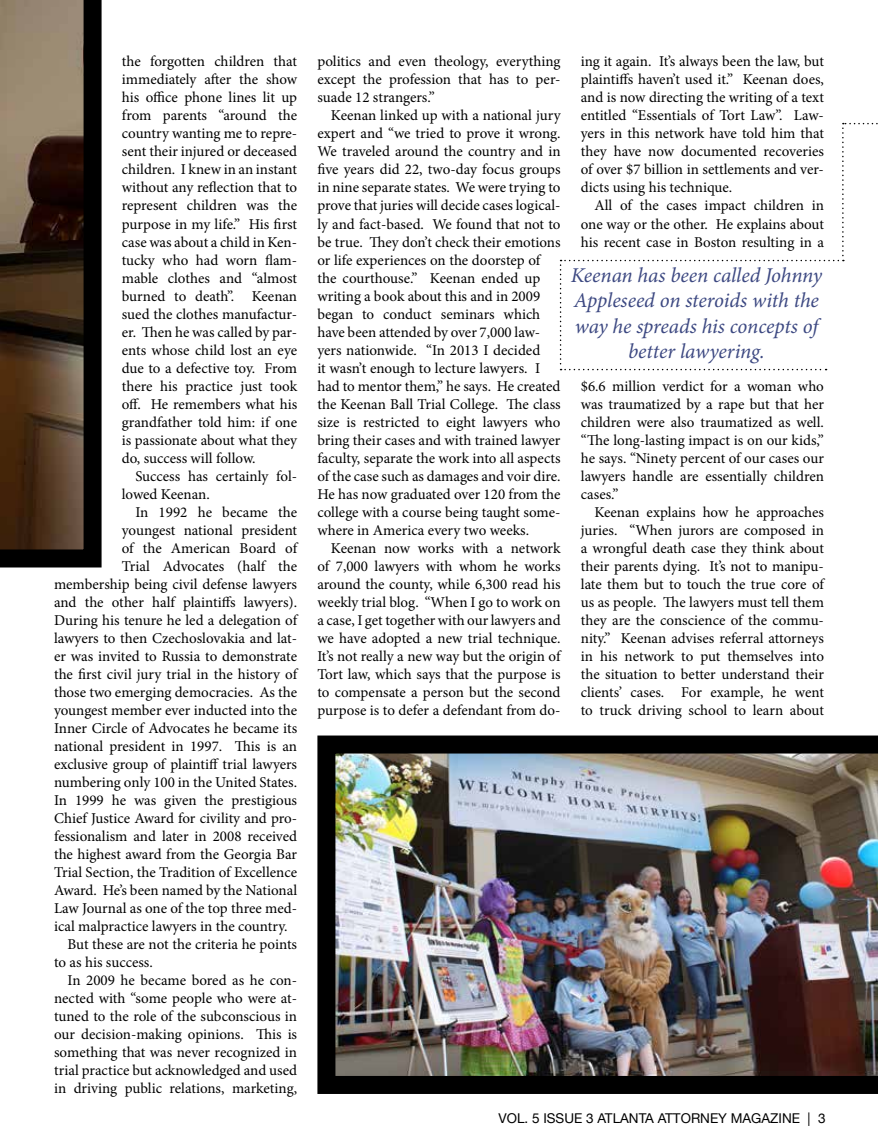
<style>
.page{position:relative;width:878px;height:1148px;background:#fff}
.page>*{position:absolute;margin:0;border:0;box-sizing:border-box;transform-origin:0 0}
.t1{font:italic 21px/25.2px "Minion Pro";letter-spacing:-.005em;color:#3d4982;text-align:center}
.t2{font:15px/18px "Minion Pro";color:#000;text-align:justify}
.t3{font:13.5px "Helvetica Neue";color:#000}
</style>
<div class="page">
<svg style="left:0;top:0;width:102px;height:567px;background:#4a3a2b"></svg>
<img style="left:317px;top:735px;width:561px;height:359px">
<svg style="left:560px;top:123px;width:318px;height:247px"></svg>
<p class="t2" style="left:122px;top:53px;width:177px">the forgotten children that immediately after the show his office phone lines lit up from parents “around the country wanting me to repre&shy;sent their injured or deceased children. I knew in an instant without any reflection that to represent children was the purpose in my life.” His first case was about a child in Ken&shy;tucky who had worn flam&shy;mable clothes and “almost burned to death”. Keenan sued the clothes manufactur&shy;er. Then he was called by par&shy;ents whose child lost an eye due to a defective toy. From there his practice just took off. He remembers what his grandfather told him: if one is passionate about what they do, success will follow.</p>
<p class="t2" style="left:122px;top:467px;width:177px;text-indent:14px">Success has certainly fol&shy;lowed Keenan.</p>
<p class="t2" style="left:135px;top:503px;width:163px">In 1992 he became the</p>
<p class="t2" style="left:122px;top:521px;width:177px">youngest national president</p>
<p class="t2" style="left:122px;top:539px;width:177px">of the American Board of</p>
<p class="t2" style="left:122px;top:557px;width:177px">Trial Advocates (half the</p>
<p class="t2" style="left:54px;top:575px;width:244px">membership being civil defense lawyers</p>
<p class="t2" style="left:54px;top:593px;width:245px">and the other half plaintiffs lawyers).</p>
<p class="t2" style="left:54px;top:611px;width:245px">During his tenure he led a delegation of</p>
<p class="t2" style="left:54px;top:629px;width:245px">lawyers to then Czechoslovakia and lat-</p>
<p class="t2" style="left:54px;top:647px;width:244px">er was invited to Russia to demonstrate</p>
<p class="t2" style="left:54px;top:665px;width:245px">the first civil jury trial in the history of</p>
<p class="t2" style="left:54px;top:683px;width:245px">those two emerging democracies. As the</p>
<p class="t2" style="left:54px;top:701px;width:244px">youngest member ever inducted into the</p>
<p class="t2" style="left:54px;top:719px;width:245px">Inner Circle of Advocates he became its</p>
<p class="t2" style="left:54px;top:737px;width:244px">national president in 1997. This is an</p>
<p class="t2" style="left:54px;top:755px;width:244px">exclusive group of plaintiff trial lawyers</p>
<p class="t2" style="left:54px;top:773px;width:245px">numbering only 100 in the United States.</p>
<p class="t2" style="left:54px;top:791px;width:244px">In 1999 he was given the prestigious</p>
<p class="t2" style="left:54px;top:809px;width:244px">Chief Justice Award for civility and pro-</p>
<p class="t2" style="left:54px;top:827px;width:245px">fessionalism and later in 2008 received</p>
<p class="t2" style="left:54px;top:845px;width:244px">the highest award from the Georgia Bar</p>
<p class="t2" style="left:54px;top:863px;width:245px">Trial Section, the Tradition of Excellence</p>
<p class="t2" style="left:54px;top:881px;width:245px">Award. He’s been named by the National</p>
<p class="t2" style="left:54px;top:899px;width:244px">Law Journal as one of the top three med-</p>
<p class="t2" style="left:54px;top:917px;width:235px">ical malpractice lawyers in the country.</p>
<p class="t2" style="left:68px;top:935px;width:231px">But these are not the criteria he points</p>
<p class="t2" style="left:54px;top:953px;width:100px">to as his success.</p>
<p class="t2" style="left:68px;top:971px;width:231px">In 2009 he became bored as he con-</p>
<p class="t2" style="left:54px;top:989px;width:245px">nected with “some people who were at-</p>
<p class="t2" style="left:54px;top:1007px;width:245px">tuned to the role of the subconscious in</p>
<p class="t2" style="left:54px;top:1025px;width:244px">our decision-making opinions. This is</p>
<p class="t2" style="left:54px;top:1043px;width:245px">something that was never recognized in</p>
<p class="t2" style="left:54px;top:1061px;width:244px">trial practice but acknowledged and used</p>
<p class="t2" style="left:54px;top:1079px;width:245px">in driving public relations, marketing,</p>
<p class="t2" style="left:317px;top:53px;width:245px">politics and even theology, everything except the profession that has to per&shy;suade 12 strangers.”</p>
<p class="t2" style="left:317px;top:107px;width:245px;text-align:left;text-indent:14px">Keenan linked up with a national jury expert and “we tried to prove it wrong.<br>We traveled around the country and in five years did 22, two-day focus groups in nine separate states. We were trying to prove that juries will decide cases logical&shy;ly and fact-based. We found that not to be true. They don’t check their emotions or life experiences on the doorstep of the courthouse.” Keenan ended up writing a book about this and in 2009 began to conduct seminars which have been attended by over 7,000 law&shy;yers nationwide. “In 2013 I decided<br>it wasn’t enough to lecture lawyers. I had to mentor them,” he says. He created the Keenan Ball Trial College. The class size is restricted to eight lawyers who bring their cases and with trained lawyer faculty, separate the work into all aspects of the case such as damages and voir dire.<br>He has now graduated over 120 from the college with a course being taught some&shy;where in America every two weeks.</p>
<p class="t2" style="left:317px;top:539px;width:245px;text-indent:14px">Keenan now works with a network of 7,000 lawyers with whom he works around the county, while 6,300 read his weekly trial blog. “When I go to work on a case, I get together with our lawyers and we have adopted a new trial technique.<br>It’s not really a new way but the origin of Tort law, which says that the purpose is to compensate a person but the second purpose is to defer a defendant from do-</p>
<p class="t2" style="left:580px;top:53px;width:245px">ing it again. It’s always been the law, but plaintiffs haven’t used it.” Keenan does, and is now directing the writing of a text entitled “Essentials of Tort Law”. Law&shy;yers in this network have told him that they have now documented recoveries of over $7 billion in settlements and ver&shy;dicts using his technique.</p>
<p class="t2" style="left:580px;top:197px;width:245px;text-indent:14px">All of the cases impact children in one way or the other. He explains about his recent case in Boston resulting in a</p>
<h1 class="t1" style="left:570px;top:263px;width:253px">Keenan has been called Johnny<br>Appleseed on steroids with the way he spreads his concepts of better lawyering.</h1>
<p class="t2" style="left:580px;top:377px;width:245px">$6.6 million verdict for a woman who was traumatized by a rape but that her children were also traumatized as well. “The long-lasting impact is on our kids,” he says. “Ninety percent of our cases our lawyers handle are essentially children cases.”</p>
<p class="t2" style="left:580px;top:503px;width:245px;text-indent:14px">Keenan explains how he approaches juries. “When jurors are composed in a wrongful death case they think about their parents dying. It’s not to manipu&shy;late them but to touch the true core of us as people. The lawyers must tell them they are the conscience of the commu&shy;nity.” Keenan advises referral attorneys in his network to put themselves into the situation to better understand their clients’ cases. For example, he went to truck driving school to learn about</p>
<p class="t3" style="left:498px;top:1108px;width:328px">VOL. 5 ISSUE 3 ATLANTA ATTORNEY MAGAZINE | 3</p>
</div>
